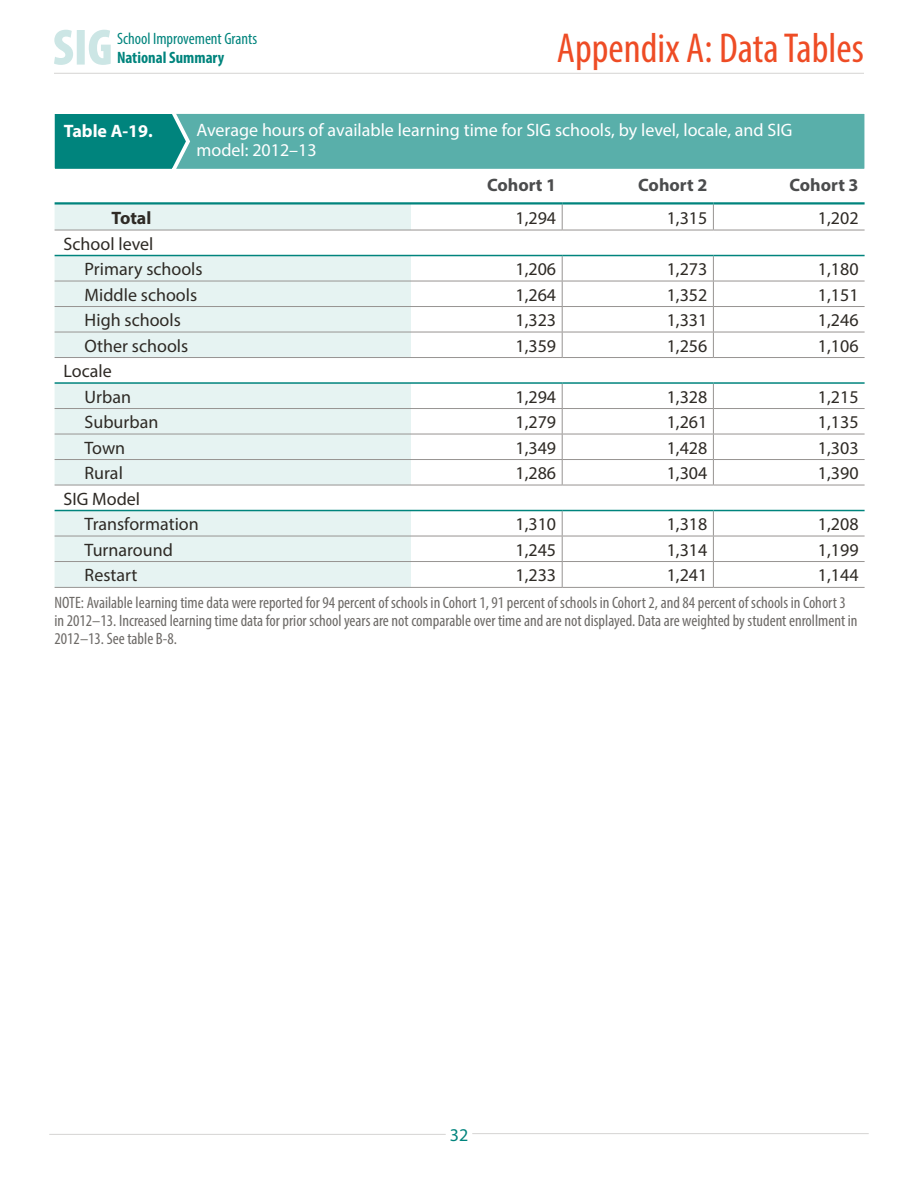
<style>
.page{position:relative;width:918px;height:1188px;background:#fff}
.page>*{position:absolute;margin:0;border:0;box-sizing:border-box;transform-origin:0 0}
.t1{font:condensed 42px "Myriad Pro";color:#ee4c25}
.Table_Body_R{font:18px "Myriad Pro";color:#2e2a25}
.Table_Stub2{font:18px "Myriad Pro";color:#2e2a25}
.t2{font:18px/19.5px "Myriad Pro";color:#fff}
.Table_Stub_L{font:18px "Myriad Pro";color:#2e2a25}
.Table_Head_R{font:700 18px "Myriad Pro";color:#4b4c4d}
.t3{font:700 18px "Myriad Pro";color:#fff}
.Table_Total{font:700 18px "Myriad Pro";color:#2e2a25}
.t4{font:18px "Myriad Pro";color:#00847d}
.table_fig_note{font:condensed 16.5px/18px "Myriad Pro";color:#6d6a67}
.t5{font:condensed 16.5px "Myriad Pro";color:#00847d}
.t6{font:700 condensed 16.5px "Myriad Pro";color:#00847d}
</style>
<div class="page">
<svg style="left:54px;top:30px;width:57px;height:35px"></svg>
<hr style="left:54px;top:73px;width:810px;height:1px;background:#d5d4d3">
<div style="left:172px;top:112px;width:694px;height:59px;background:#59afaa"></div>
<div style="left:170px;top:110px;width:698px;height:63px;border:4px solid #fff"></div>
<svg style="left:54px;top:110px;width:138px;height:63px"></svg>
<svg style="left:411px;top:205px;width:454px;height:382px"></svg>
<svg style="left:55px;top:205px;width:356px;height:382px;fill:#e6f3f2"></svg>
<hr style="left:55px;top:281px;width:356px;height:1px;background:#979492">
<hr style="left:411px;top:281px;width:151px;height:1px;background:#979492">
<hr style="left:562px;top:281px;width:151px;height:1px;background:#979492">
<hr style="left:713px;top:281px;width:152px;height:1px;background:#979492">
<hr style="left:55px;top:306px;width:356px;height:1px;background:#979492">
<hr style="left:411px;top:306px;width:151px;height:1px;background:#979492">
<hr style="left:562px;top:306px;width:151px;height:1px;background:#979492">
<hr style="left:713px;top:306px;width:152px;height:1px;background:#979492">
<hr style="left:55px;top:332px;width:356px;height:1px;background:#979492">
<hr style="left:411px;top:332px;width:151px;height:1px;background:#979492">
<hr style="left:562px;top:332px;width:151px;height:1px;background:#979492">
<hr style="left:713px;top:332px;width:152px;height:1px;background:#979492">
<hr style="left:55px;top:408px;width:356px;height:1px;background:#979492">
<hr style="left:411px;top:408px;width:151px;height:1px;background:#979492">
<hr style="left:562px;top:408px;width:151px;height:1px;background:#979492">
<hr style="left:713px;top:408px;width:152px;height:1px;background:#979492">
<hr style="left:55px;top:434px;width:356px;height:1px;background:#979492">
<hr style="left:411px;top:434px;width:151px;height:1px;background:#979492">
<hr style="left:562px;top:434px;width:151px;height:1px;background:#979492">
<hr style="left:713px;top:434px;width:152px;height:1px;background:#979492">
<hr style="left:55px;top:459px;width:356px;height:1px;background:#979492">
<hr style="left:411px;top:459px;width:151px;height:1px;background:#979492">
<hr style="left:562px;top:459px;width:151px;height:1px;background:#979492">
<hr style="left:713px;top:459px;width:152px;height:1px;background:#979492">
<hr style="left:55px;top:536px;width:356px;height:1px;background:#979492">
<hr style="left:411px;top:536px;width:151px;height:1px;background:#979492">
<hr style="left:562px;top:536px;width:151px;height:1px;background:#979492">
<hr style="left:713px;top:536px;width:152px;height:1px;background:#979492">
<hr style="left:55px;top:561px;width:356px;height:1px;background:#979492">
<hr style="left:411px;top:561px;width:151px;height:1px;background:#979492">
<hr style="left:562px;top:561px;width:151px;height:1px;background:#979492">
<hr style="left:713px;top:561px;width:152px;height:1px;background:#979492">
<hr style="left:55px;top:587px;width:356px;height:1px;background:#979492">
<svg style="left:562px;top:205px;width:1px;height:25px"></svg>
<svg style="left:713px;top:205px;width:1px;height:25px"></svg>
<svg style="left:562px;top:256px;width:1px;height:101px"></svg>
<svg style="left:713px;top:256px;width:1px;height:101px"></svg>
<svg style="left:562px;top:384px;width:1px;height:101px"></svg>
<svg style="left:713px;top:384px;width:1px;height:101px"></svg>
<svg style="left:562px;top:511px;width:1px;height:76px"></svg>
<svg style="left:713px;top:511px;width:1px;height:76px"></svg>
<hr style="left:411px;top:587px;width:151px;height:1px;background:#979492">
<hr style="left:562px;top:587px;width:151px;height:1px;background:#979492">
<hr style="left:713px;top:587px;width:152px;height:1px;background:#979492">
<hr style="left:55px;top:230px;width:356px;height:1px;background:#979492">
<hr style="left:411px;top:230px;width:151px;height:1px;background:#979492">
<hr style="left:562px;top:230px;width:151px;height:1px;background:#979492">
<hr style="left:713px;top:230px;width:152px;height:1px;background:#979492">
<hr style="left:55px;top:255px;width:356px;height:1px;background:#00847d">
<hr style="left:411px;top:255px;width:151px;height:1px;background:#00847d">
<hr style="left:562px;top:255px;width:151px;height:1px;background:#00847d">
<hr style="left:713px;top:255px;width:152px;height:1px;background:#00847d">
<hr style="left:55px;top:357px;width:356px;height:1px;background:#979492">
<hr style="left:411px;top:357px;width:151px;height:1px;background:#979492">
<hr style="left:562px;top:357px;width:151px;height:1px;background:#979492">
<hr style="left:713px;top:357px;width:152px;height:1px;background:#979492">
<hr style="left:55px;top:382px;width:356px;height:2px;background:#00847d">
<hr style="left:411px;top:382px;width:151px;height:2px;background:#00847d">
<hr style="left:562px;top:382px;width:151px;height:2px;background:#00847d">
<hr style="left:713px;top:382px;width:152px;height:2px;background:#00847d">
<hr style="left:55px;top:485px;width:356px;height:1px;background:#979492">
<hr style="left:411px;top:485px;width:151px;height:1px;background:#979492">
<hr style="left:562px;top:485px;width:151px;height:1px;background:#979492">
<hr style="left:713px;top:485px;width:152px;height:1px;background:#979492">
<hr style="left:55px;top:510px;width:356px;height:1px;background:#00847d">
<hr style="left:411px;top:510px;width:151px;height:1px;background:#00847d">
<hr style="left:562px;top:510px;width:151px;height:1px;background:#00847d">
<hr style="left:713px;top:510px;width:152px;height:1px;background:#00847d">
<hr style="left:55px;top:202px;width:356px;height:3px;background:#00847d">
<hr style="left:411px;top:202px;width:151px;height:3px;background:#00847d">
<hr style="left:562px;top:202px;width:151px;height:3px;background:#00847d">
<hr style="left:713px;top:202px;width:152px;height:3px;background:#00847d">
<hr style="left:49px;top:1134px;width:397px;height:1px;background:#d5d4d3">
<hr style="left:472px;top:1133px;width:397px;height:1px;background:#d5d4d3">
<p class="t5" style="left:117px;top:28px;width:142px">School Improvement Grants</p>
<p class="t6" style="left:117px;top:47px;width:109px">National Summary</p>
<h1 class="t1" style="left:557px;top:23px;width:309px">Appendix A: Data Tables</h1>
<p class="t3" style="left:64px;top:119px;width:91px">Table A-19.</p>
<p class="t2" style="left:196px;top:120px;width:597px">Average hours of available learning time for SIG schools, by level, locale, and SIG model: 2012–13</p>
<p class="Table_Head_R" style="left:487px;top:173px;width:71px">Cohort 1</p>
<p class="Table_Head_R" style="left:638px;top:173px;width:71px">Cohort 2</p>
<p class="Table_Head_R" style="left:789px;top:173px;width:71px">Cohort 3</p>
<p class="Table_Total" style="left:112px;top:206px;width:41px">Total</p>
<p class="Table_Body_R" style="left:516px;top:207px;width:42px">1,294</p>
<p class="Table_Body_R" style="left:667px;top:207px;width:42px">1,315</p>
<p class="Table_Body_R" style="left:818px;top:207px;width:42px">1,202</p>
<p class="Table_Stub_L" style="left:64px;top:232px;width:91px">School level</p>
<p class="Table_Stub2" style="left:85px;top:258px;width:120px">Primary schools</p>
<p class="Table_Body_R" style="left:516px;top:258px;width:42px">1,206</p>
<p class="Table_Body_R" style="left:667px;top:258px;width:42px">1,273</p>
<p class="Table_Body_R" style="left:818px;top:258px;width:42px">1,180</p>
<p class="Table_Stub2" style="left:85px;top:283px;width:114px">Middle schools</p>
<p class="Table_Body_R" style="left:516px;top:283px;width:42px">1,264</p>
<p class="Table_Body_R" style="left:667px;top:283px;width:42px">1,352</p>
<p class="Table_Body_R" style="left:818px;top:283px;width:42px">1,151</p>
<p class="Table_Stub2" style="left:85px;top:309px;width:98px">High schools</p>
<p class="Table_Body_R" style="left:516px;top:309px;width:42px">1,323</p>
<p class="Table_Body_R" style="left:667px;top:309px;width:42px">1,331</p>
<p class="Table_Body_R" style="left:818px;top:309px;width:42px">1,246</p>
<p class="Table_Stub2" style="left:85px;top:334px;width:105px">Other schools</p>
<p class="Table_Body_R" style="left:516px;top:334px;width:42px">1,359</p>
<p class="Table_Body_R" style="left:667px;top:334px;width:42px">1,256</p>
<p class="Table_Body_R" style="left:818px;top:334px;width:42px">1,106</p>
<p class="Table_Stub_L" style="left:64px;top:360px;width:50px">Locale</p>
<p class="Table_Stub2" style="left:85px;top:385px;width:48px">Urban</p>
<p class="Table_Body_R" style="left:516px;top:385px;width:42px">1,294</p>
<p class="Table_Body_R" style="left:667px;top:385px;width:42px">1,328</p>
<p class="Table_Body_R" style="left:818px;top:385px;width:42px">1,215</p>
<p class="Table_Stub2" style="left:85px;top:411px;width:75px">Suburban</p>
<p class="Table_Body_R" style="left:516px;top:411px;width:42px">1,279</p>
<p class="Table_Body_R" style="left:667px;top:411px;width:42px">1,261</p>
<p class="Table_Body_R" style="left:818px;top:411px;width:42px">1,135</p>
<p class="Table_Stub2" style="left:85px;top:436px;width:42px">Town</p>
<p class="Table_Body_R" style="left:516px;top:436px;width:42px">1,349</p>
<p class="Table_Body_R" style="left:667px;top:436px;width:42px">1,428</p>
<p class="Table_Body_R" style="left:818px;top:436px;width:42px">1,303</p>
<p class="Table_Stub2" style="left:85px;top:462px;width:40px">Rural</p>
<p class="Table_Body_R" style="left:516px;top:462px;width:42px">1,286</p>
<p class="Table_Body_R" style="left:667px;top:462px;width:42px">1,304</p>
<p class="Table_Body_R" style="left:818px;top:462px;width:42px">1,390</p>
<p class="Table_Stub_L" style="left:64px;top:487px;width:78px">SIG Model</p>
<p class="Table_Stub2" style="left:85px;top:513px;width:116px">Transformation</p>
<p class="Table_Body_R" style="left:516px;top:513px;width:42px">1,310</p>
<p class="Table_Body_R" style="left:667px;top:513px;width:42px">1,318</p>
<p class="Table_Body_R" style="left:818px;top:513px;width:42px">1,208</p>
<p class="Table_Stub2" style="left:85px;top:538px;width:90px">Turnaround</p>
<p class="Table_Body_R" style="left:516px;top:538px;width:42px">1,245</p>
<p class="Table_Body_R" style="left:667px;top:538px;width:42px">1,314</p>
<p class="Table_Body_R" style="left:818px;top:538px;width:42px">1,199</p>
<p class="Table_Stub2" style="left:85px;top:564px;width:54px">Restart</p>
<p class="Table_Body_R" style="left:516px;top:564px;width:42px">1,233</p>
<p class="Table_Body_R" style="left:667px;top:564px;width:42px">1,241</p>
<p class="Table_Body_R" style="left:818px;top:564px;width:42px">1,144</p>
<p class="table_fig_note" style="left:55px;top:593px;width:804px">NOTE: Available learning time data were reported for 94 percent of schools in Cohort 1, 91 percent of schools in Cohort 2, and 84 percent of schools in Cohort 3 in 2012–13. Increased learning time data for prior school years are not comparable over time and are not displayed. Data are weighted by student enrollment in<br>2012–13. See table B-8.</p>
<p class="t4" style="left:450px;top:1124px;width:20px">32</p>
</div>
